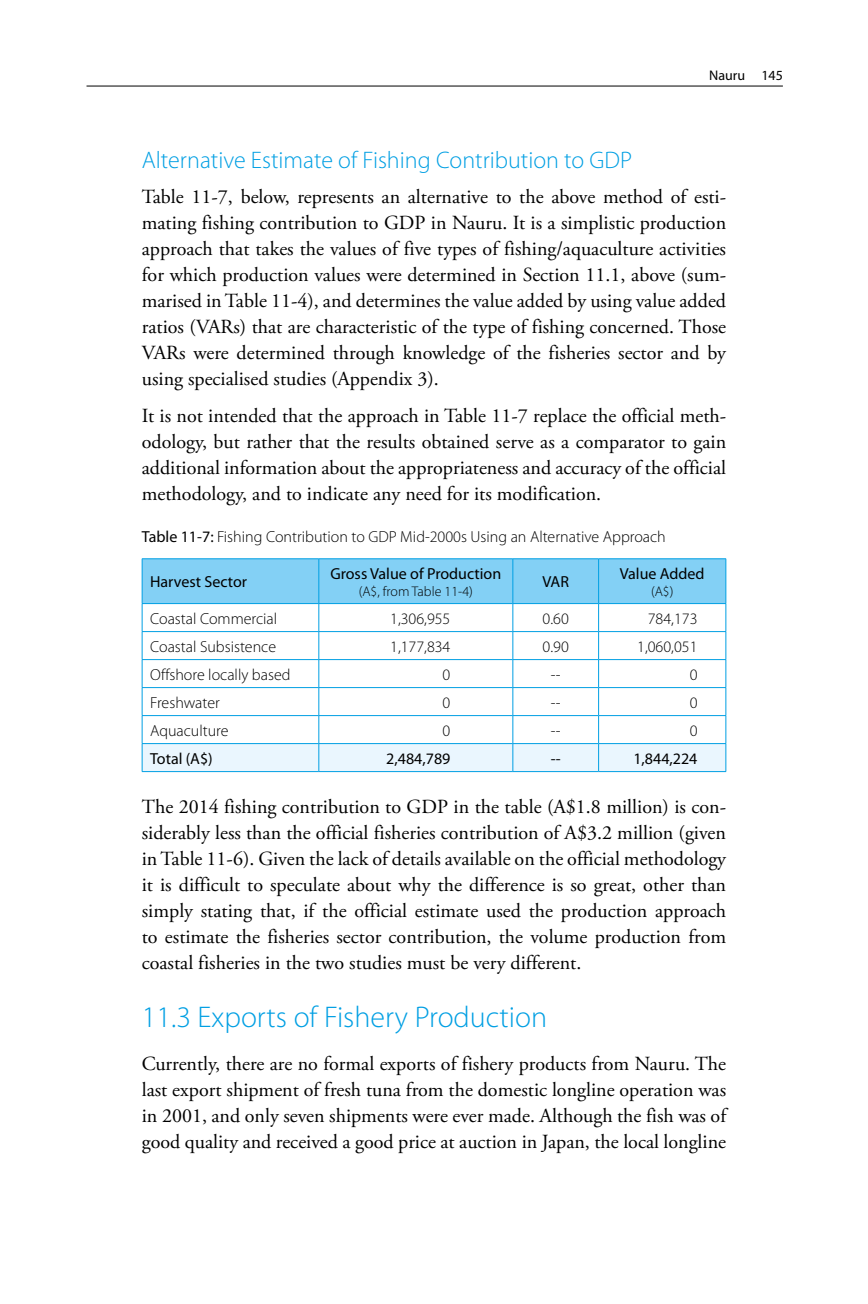
<style>
.page{position:relative;width:868px;height:1304px;background:#fff}
.page>*{position:absolute;margin:0;border:0;box-sizing:border-box;transform-origin:0 0}
.t1{font:300 30px "Myriad Pro";color:#009fe3}
.t2{font:300 24px "Myriad Pro";color:#009fe3}
.t3{font:20px/26px "Adobe Garamond Pro";color:#000;text-align:justify}
.t4{font:300 16px "Myriad Pro";color:#000}
.t5{font:16px "Myriad Pro";color:#000}
.t6{font:300 14px "Myriad Pro";color:#000}
.t7{font:14px "Myriad Pro";color:#000}
.s1{font-weight:400}
</style>
<div class="page">
<hr style="left:86px;top:86px;width:696px;height:1px;background:#000">
<svg style="left:142px;top:559px;width:584px;height:212px"></svg>
<hr style="left:142px;top:771px;width:177px;height:1px;background:#009fe3">
<hr style="left:319px;top:771px;width:194px;height:1px;background:#009fe3">
<hr style="left:513px;top:771px;width:85px;height:1px;background:#009fe3">
<hr style="left:598px;top:771px;width:128px;height:1px;background:#009fe3">
<hr style="left:142px;top:558px;width:177px;height:1px;background:#009fe3">
<hr style="left:142px;top:559px;width:1px;height:44px;background:#009fe3">
<hr style="left:319px;top:558px;width:194px;height:1px;background:#009fe3">
<hr style="left:513px;top:558px;width:85px;height:1px;background:#009fe3">
<hr style="left:598px;top:558px;width:128px;height:1px;background:#009fe3">
<hr style="left:725px;top:559px;width:1px;height:44px;background:#009fe3">
<hr style="left:142px;top:603px;width:177px;height:1px;background:#009fe3">
<hr style="left:319px;top:603px;width:194px;height:1px;background:#009fe3">
<hr style="left:513px;top:603px;width:85px;height:1px;background:#009fe3">
<hr style="left:598px;top:603px;width:128px;height:1px;background:#009fe3">
<p class="t7" style="left:709px;top:67px;width:75px">Nauru 145</p>
<p class="t2" style="left:142px;top:145px;width:492px">Alternative Estimate of Fishing Contribution to GDP</p>
<p class="t3" style="left:142px;top:184px;width:585px">Table 11-7, below, represents an alternative to the above method of esti&shy;mating fishing contribution to GDP in Nauru. It is a simplistic production approach that takes the values of five types of fishing/aquaculture activities for which production values were determined in Section 11.1, above (sum&shy;marised in Table 11-4), and determines the value added by using value added ratios (VARs) that are characteristic of the type of fishing concerned. Those VARs were determined through knowledge of the fisheries sector and by using specialised studies (Appendix 3).</p>
<p class="t3" style="left:142px;top:403px;width:586px">It is not intended that the approach in Table 11-7 replace the official meth&shy;odology, but rather that the results obtained serve as a comparator to gain additional information about the appropriateness and accuracy of the official methodology, and to indicate any need for its modification.</p>
<p class="t4" style="left:142px;top:527px;width:525px"><span class="s1">Table 11-7:</span> Fishing Contribution to GDP Mid-2000s Using an Alternative Approach</p>
<p class="t5" style="left:150px;top:572px;width:98px">Harvest Sector</p>
<p class="t5" style="left:330px;top:564px;width:172px">Gross Value of Production</p>
<p class="t6" style="left:359px;top:582px;width:116px">(A$, from Table 11-4)</p>
<p class="t5" style="left:619px;top:564px;width:86px">Value Added</p>
<p class="t6" style="left:651px;top:582px;width:24px">(A$)</p>
<p class="t5" style="left:542px;top:572px;width:28px">VAR</p>
<p class="t4" style="left:150px;top:609px;width:129px">Coastal Commercial</p>
<p class="t4" style="left:390px;top:609px;width:62px">1,306,955</p>
<p class="t4" style="left:542px;top:609px;width:28px">0.60</p>
<p class="t4" style="left:647px;top:609px;width:51px">784,173</p>
<p class="t4" style="left:150px;top:637px;width:127px">Coastal Subsistence</p>
<p class="t4" style="left:390px;top:637px;width:62px">1,177,834</p>
<p class="t4" style="left:542px;top:637px;width:28px">0.90</p>
<p class="t4" style="left:637px;top:637px;width:62px">1,060,051</p>
<p class="t4" style="left:150px;top:665px;width:142px">Offshore locally based</p>
<p class="t4" style="left:442px;top:665px;width:9px">0</p>
<p class="t4" style="left:551px;top:665px;width:11px">--</p>
<p class="t4" style="left:689px;top:665px;width:9px">0</p>
<p class="t4" style="left:150px;top:693px;width:71px">Freshwater</p>
<p class="t4" style="left:442px;top:693px;width:9px">0</p>
<p class="t4" style="left:551px;top:693px;width:11px">--</p>
<p class="t4" style="left:689px;top:693px;width:9px">0</p>
<p class="t4" style="left:150px;top:721px;width:80px">Aquaculture</p>
<p class="t4" style="left:442px;top:721px;width:9px">0</p>
<p class="t4" style="left:551px;top:721px;width:11px">--</p>
<p class="t4" style="left:689px;top:721px;width:9px">0</p>
<p class="t5" style="left:150px;top:748px;width:64px">Total (A$)</p>
<p class="t5" style="left:386px;top:748px;width:66px">2,484,789</p>
<p class="t5" style="left:550px;top:748px;width:11px">--</p>
<p class="t5" style="left:633px;top:748px;width:66px">1,844,224</p>
<p class="t3" style="left:142px;top:794px;width:585px">The 2014 fishing contribution to GDP in the table (A$1.8 million) is con&shy;siderably less than the official fisheries contribution of A$3.2 million (given in Table 11-6). Given the lack of details available on the official methodology it is difficult to speculate about why the difference is so great, other than simply stating that, if the official estimate used the production approach to estimate the fisheries sector contribution, the volume production from coastal fisheries in the two studies must be very different.</p>
<h1 class="t1" style="left:142px;top:999px;width:407px">11.3 Exports of Fishery Production</h1>
<p class="t3" style="left:142px;top:1052px;width:585px">Currently, there are no formal exports of fishery products from Nauru. The last export shipment of fresh tuna from the domestic longline operation was in 2001, and only seven shipments were ever made. Although the fish was of good quality and received a good price at auction in Japan, the local longline</p>
</div>
